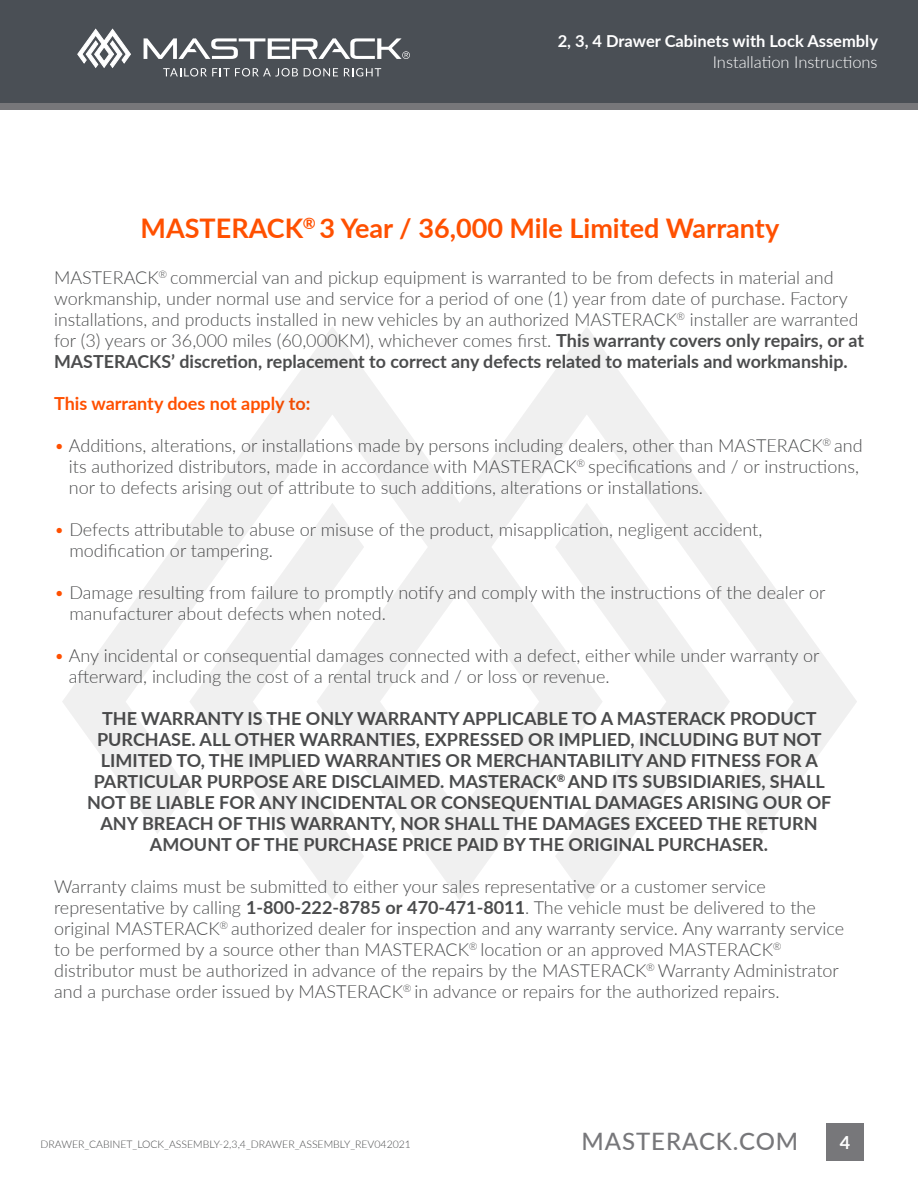
<style>
.page{position:relative;width:918px;height:1188px;background:#fff}
.page>*{position:absolute;margin:0;border:0;box-sizing:border-box;transform-origin:0 0}
.t1{font:700 27px "Lato";color:#ff5000}
.t2{font:500 24px "Lato";letter-spacing:.04em;color:#77777a}
.t3{font:300 18px/21px "Lato";color:#4b4c4d}
.t4{font:700 18px/21px "Lato";color:#4b4c4d;text-align:center}
.t5{font:700 18px "Lato";color:#ff5000}
.t6{font:700 18px "Lato";color:#fff}
.t7{font:700 16.5px "Lato";color:#fff}
.t8{font:300 16.5px "Lato";color:#fff}
.t9{font:300 10.5px "Lato";color:#4b4c4d}
.s1{font-weight:700}
.s2{color:#ff5000}
</style>
<div class="page">
<div style="left:0;top:0;width:918px;height:110px;background:#4a4f55"></div>
<div style="left:0;top:103px;width:918px;height:7px;background:#77777a"></div>
<svg style="left:144px;top:38px;width:265px;height:21px"></svg>
<svg style="left:77px;top:28px;width:54px;height:40px"></svg>
<svg style="left:163px;top:68px;width:135px;height:9px"></svg>
<svg style="left:304px;top:68px;width:34px;height:9px"></svg>
<svg style="left:344px;top:68px;width:37px;height:9px"></svg>
<div style="left:826px;top:1123px;width:38px;height:38px;background:#77777a"></div>
<svg style="left:62px;top:327px;width:795px;height:573px"></svg>
<p class="t7" style="left:558px;top:29px;width:322px">2, 3, 4 Drawer Cabinets with Lock Assembly</p>
<p class="t8" style="left:713px;top:50px;width:166px">Installation Instructions</p>
<p class="t1" style="left:141px;top:208px;width:640px">MASTERACK<sup>®</sup> 3 Year / 36,000 Mile Limited Warranty</p>
<p class="t3" style="left:54px;top:267px;width:811px">MASTERACK<sup>®</sup> commercial van and pickup equipment is warranted to be from defects in material and workmanship, under normal use and service for a period of one (1) year from date of purchase. Factory installations, and products installed in new vehicles by an authorized MASTERACK<sup>®</sup> installer are warranted for (3) years or 36,000 miles (60,000KM), whichever comes first. <span class="s1">This warranty covers only repairs, or at MASTERACKS’ discretion, replacement to correct any defects related to materials and workmanship.</span></p>
<p class="t5" style="left:54px;top:391px;width:258px">This warranty does not apply to:</p>
<p class="t3" style="left:69px;top:435px;width:795px;text-indent:-15px"><span class="s2">•</span> Additions, alterations, or installations made by persons including dealers, other than MASTERACK<sup>®</sup> and its authorized distributors, made in accordance with MASTERACK<sup>®</sup> specifications and / or instructions, nor to defects arising out of attribute to such additions, alterations or installations.</p>
<p class="t3" style="left:69px;top:519px;width:694px;text-indent:-15px"><span class="s2">•</span> Defects attributable to abuse or misuse of the product, misapplication, negligent accident, modification or tampering.</p>
<p class="t3" style="left:69px;top:582px;width:758px;text-indent:-15px"><span class="s2">•</span> Damage resulting from failure to promptly notify and comply with the instructions of the dealer or manufacturer about defects when noted.</p>
<p class="t3" style="left:69px;top:645px;width:752px;text-indent:-15px"><span class="s2">•</span> Any incidental or consequential damages connected with a defect, either while under warranty or afterward, including the cost of a rental truck and / or loss or revenue.</p>
<p class="t4" style="left:87px;top:708px;width:746px">THE WARRANTY IS THE ONLY WARRANTY APPLICABLE TO A MASTERACK PRODUCT PURCHASE. ALL OTHER WARRANTIES, EXPRESSED OR IMPLIED, INCLUDING BUT NOT LIMITED TO, THE IMPLIED WARRANTIES OR MERCHANTABILITY AND FITNESS FOR A PARTICULAR PURPOSE ARE DISCLAIMED. MASTERACK<sup>®</sup> AND ITS SUBSIDIARIES, SHALL NOT BE LIABLE FOR ANY INCIDENTAL OR CONSEQUENTIAL DAMAGES ARISING OUR OF ANY BREACH OF THIS WARRANTY, NOR SHALL THE DAMAGES EXCEED THE RETURN AMOUNT OF THE PURCHASE PRICE PAID BY THE ORIGINAL PURCHASER.</p>
<p class="t3" style="left:54px;top:876px;width:792px">Warranty claims must be submitted to either your sales representative or a customer service representative by calling <span class="s1">1-800-222-8785 or 470-471-8011</span>. The vehicle must be delivered to the original MASTERACK<sup>®</sup> authorized dealer for inspection and any warranty service. Any warranty service to be performed by a source other than MASTERACK<sup>®</sup> location or an approved MASTERACK<sup>® </sup>distributor must be authorized in advance of the repairs by the MASTERACK<sup>®</sup> Warranty Administrator and a purchase order issued by MASTERACK<sup>®</sup> in advance or repairs for the authorized repairs.</p>
<p class="t9" style="left:40px;top:1137px;width:372px">DRAWER_CABINET_LOCK_ASSEMBLY-2,3,4_DRAWER_ASSEMBLY_REV042021</p>
<h2 class="t2" style="left:581px;top:1124px;width:218px">MASTERACK.COM</h2>
<p class="t6" style="left:840px;top:1130px;width:12px">4</p>
</div>
